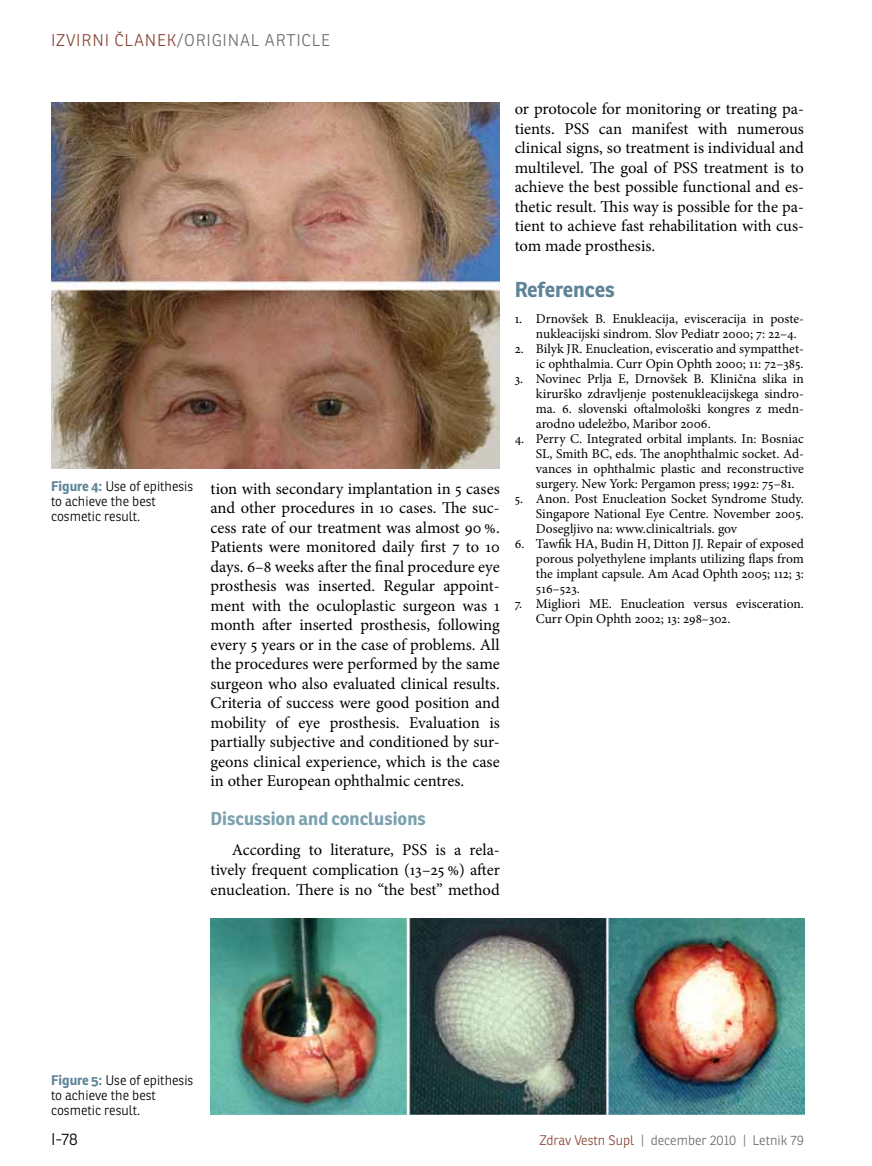
<style>
.page{position:relative;width:872px;height:1166px;background:#fff}
.page>*{position:absolute;margin:0;border:0;box-sizing:border-box;transform-origin:0 0}
.t1{font:700 21px "Ronnia";color:#5f8498}
.t2{font:700 18px "Ronnia";color:#7ca2af}
.t3{font:16.5px/19.5px "Minion Pro";color:#000;text-align:justify}
.t4{font:300 16.5px "Ronnia";letter-spacing:.05em;color:#6d6e71}
.t5{font:300 16.5px "Ronnia";color:#000}
.t6{font:13.5px/15px "Minion Pro";color:#000;text-align:justify}
.t7{font:300 13.5px/15px "Ronnia";color:#000}
.t8{font:300 13.5px "Ronnia";color:#6d6e71}
.s1{color:#8a4638}
.s2{font-weight:700;color:#5f8498}
</style>
<div class="page">
<img style="left:51px;top:102px;width:449px;height:367px">
<img style="left:210px;top:918px;width:594px;height:196px">
<p class="t4" style="left:51px;top:30px;width:280px"><span class="s1">Izvi rni članek</span>/Ori gi nal arti cle</p>
<p class="t7" style="left:51px;top:479px;width:144px"><span class="s2">Figure 4:</span> Use of epithesis to achieve the best cosmetic result.</p>
<p class="t3" style="left:210px;top:478px;width:291px">tion with secondary implantation in 5 cases and other procedures in 10 cases. The suc&shy;cess rate of our treatment was almost 90 %.<br>Patients were monitored daily first 7 to 10 days. 6–8 weeks after the final procedure eye prosthesis was inserted. Regular appoint&shy;ment with the oculoplastic surgeon was 1 month after inserted prosthesis, following every 5 years or in the case of problems. All the procedures were performed by the same surgeon who also evaluated clinical results.<br>Criteria of success were good position and mobility of eye prosthesis. Evaluation is partially subjective and conditioned by sur&shy;geons clinical experience, which is the case in other European ophthalmic centres.</p>
<p class="t2" style="left:210px;top:807px;width:217px">Discussion and conclusions</p>
<p class="t3" style="left:210px;top:840px;width:291px;text-indent:21px">According to literature, PSS is a rela&shy;tively frequent complication (13–25 %) after enucleation. There is no “the best” method</p>
<p class="t3" style="left:514px;top:99px;width:291px">or protocole for monitoring or treating pa&shy;tients. PSS can manifest with numerous clinical signs, so treatment is individual and multilevel. The goal of PSS treatment is to achieve the best possible functional and es&shy;thetic result. This way is possible for the pa&shy;tient to achieve fast rehabilitation with cus&shy;tom made prosthesis.</p>
<p class="t1" style="left:514px;top:276px;width:102px">References</p>
<p class="t6" style="left:536px;top:311px;width:269px;text-indent:-21px">1. Drnovšek B. Enukleacija, evisceracija in poste&shy;nukleacijski sindrom. Slov Pediatr 2000; 7: 22–4.</p>
<p class="t6" style="left:514px;top:341px;width:291px;text-align:right">2. Bilyk JR. Enucleation, evisceratio and sympatthet&shy;ic ophthalmia. Curr Opin Ophth 2000; 11: 72–385.</p>
<p class="t6" style="left:536px;top:371px;width:269px;text-indent:-21px">3. Novinec Prlja E, Drnovšek B. Klinična slika in kirurško zdravljenje postenukleacijskega sindro&shy;ma. 6. slovenski oftalmološki kongres z medn&shy;arodno udeležbo, Maribor 2006.</p>
<p class="t6" style="left:536px;top:431px;width:269px;text-indent:-21px">4. Perry C. Integrated orbital implants. In: Bosniac SL, Smith BC, eds. The anophthalmic socket. Ad&shy;vances in ophthalmic plastic and reconstructive surgery. New York: Pergamon press; 1992: 75–81.</p>
<p class="t6" style="left:536px;top:491px;width:269px;text-indent:-21px">5. Anon. Post Enucleation Socket Syndrome Study.<br>Singapore National Eye Centre. November 2005.<br>Dosegljivo na: www.clinicaltrials. gov</p>
<p class="t6" style="left:536px;top:536px;width:269px;text-indent:-21px">6. Tawfik HA, Budin H, Ditton JJ. Repair of exposed porous polyethylene implants utilizing flaps from the implant capsule. Am Acad Ophth 2005; 112; 3:<br>516–523.</p>
<p class="t6" style="left:536px;top:596px;width:269px;text-indent:-21px">7. Migliori ME. Enucleation versus evisceration.<br>Curr Opin Ophth 2002; 13: 298–302.</p>
<p class="t7" style="left:51px;top:1072px;width:144px"><span class="s2">Figure 5:</span> Use of epithesis to achieve the best cosmetic result.</p>
<p class="t5" style="left:51px;top:1128px;width:28px">I-78</p>
<p class="t8" style="left:539px;top:1131px;width:266px"><span class="s1">Zdrav Vestn Supl</span> | december 2010 | Letnik 79</p>
</div>
